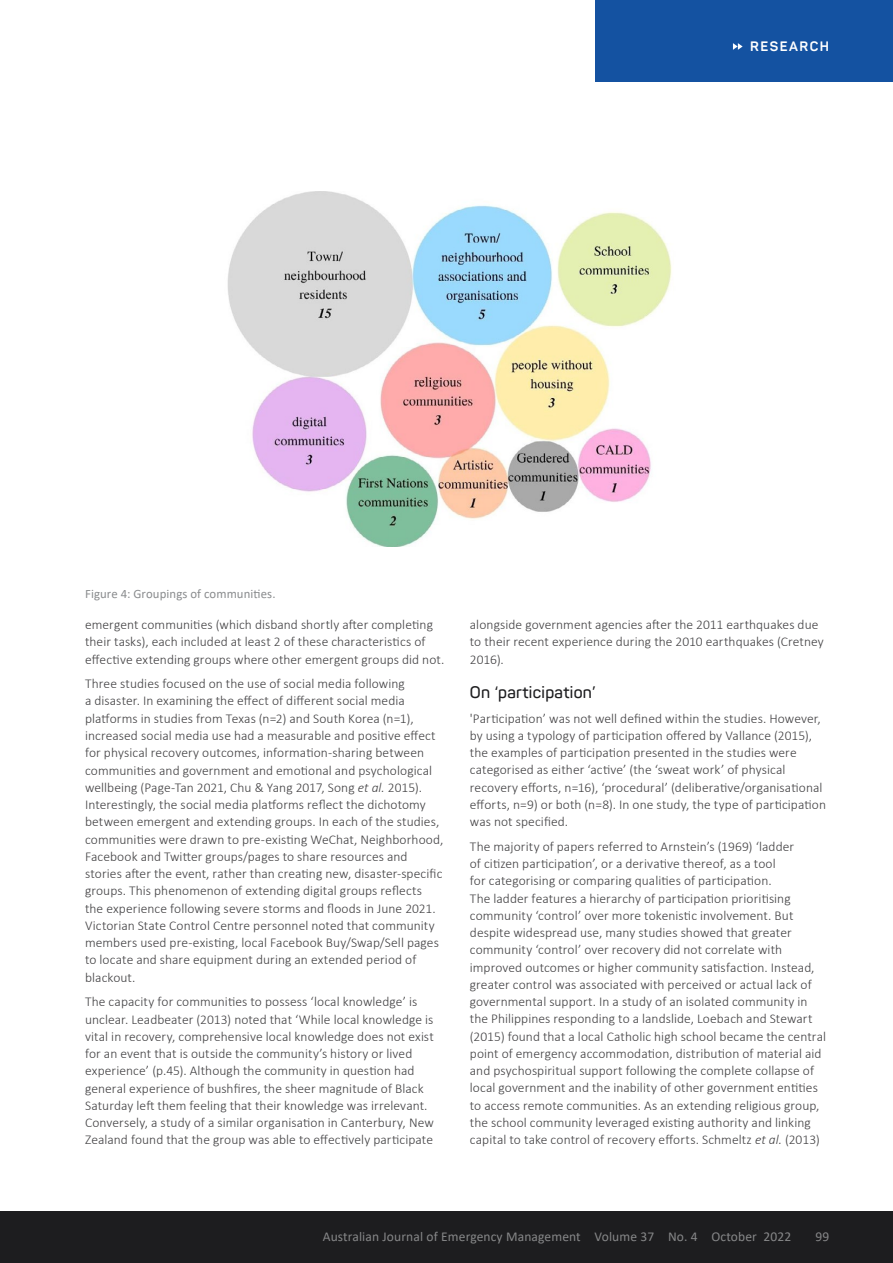
<style>
.page{position:relative;width:893px;height:1263px;background:#fff}
.page>*{position:absolute;margin:0;border:0;box-sizing:border-box;transform-origin:0 0}
.t1{font:600 16.5px "Panton";letter-spacing:.02em;color:#1d1d1f}
.t2{font:300 13.5px/17.2px "Calibri";letter-spacing:.005em;color:#414042}
.t3{font:13.5px "Calibri";letter-spacing:.01em;color:#868788}
.t4{font:700 13.5px "Panton";letter-spacing:.11em;color:#fff}
.t5{font:12.75px "Calibri";letter-spacing:.01em;color:#8a8c8e}
.s1{font-style:italic}
</style>
<div class="page">
<div style="left:596px;top:0;width:297px;height:81px;background:#1452a1"></div>
<svg style="left:733px;top:43px;width:10px;height:7px"></svg>
<div style="left:0;top:1212px;width:893px;height:51px;background:#1d1d1f"></div>
<img style="left:227px;top:192px;width:445px;height:354px">
<p class="t4" style="left:750px;top:38px;width:80px">RESEARCH</p>
<p class="t5" style="left:85px;top:584px;width:192px">Figure 4: Groupings of communities.</p>
<p class="t2" style="left:85px;top:616px;width:361px">emergent communities (which disband shortly after completing their tasks), each included at least 2 of these characteristics of effective extending groups where other emergent groups did not.</p>
<p class="t2" style="left:85px;top:675px;width:360px">Three studies focused on the use of social media following<br>a disaster. In examining the effect of different social media platforms in studies from Texas (n=2) and South Korea (n=1), increased social media use had a measurable and positive effect for physical recovery outcomes, information-sharing between communities and government and emotional and psychological wellbeing (Page-Tan 2021, Chu &amp; Yang 2017, Song <span class="s1">et al.</span> 2015).<br>Interestingly, the social media platforms reflect the dichotomy between emergent and extending groups. In each of the studies, communities were drawn to pre-existing WeChat, Neighborhood, Facebook and Twitter groups/pages to share resources and stories after the event, rather than creating new, disaster-specific groups. This phenomenon of extending digital groups reflects the experience following severe storms and floods in June 2021.<br>Victorian State Control Centre personnel noted that community members used pre-existing, local Facebook Buy/Swap/Sell pages to locate and share equipment during an extended period of blackout.</p>
<p class="t2" style="left:85px;top:993px;width:350px">The capacity for communities to possess ‘local knowledge’ is unclear. Leadbeater (2013) noted that ‘While local knowledge is vital in recovery, comprehensive local knowledge does not exist for an event that is outside the community’s history or lived experience’ (p.45). Although the community in question had general experience of bushfires, the sheer magnitude of Black Saturday left them feeling that their knowledge was irrelevant.<br>Conversely, a study of a similar organisation in Canterbury, New Zealand found that the group was able to effectively participate</p>
<p class="t2" style="left:470px;top:616px;width:355px">alongside government agencies after the 2011 earthquakes due to their recent experience during the 2010 earthquakes (Cretney<br>2016).</p>
<p class="t1" style="left:470px;top:682px;width:127px">On ‘participation’</p>
<p class="t2" style="left:470px;top:709px;width:358px">'Participation’ was not well defined within the studies. However, by using a typology of participation offered by Vallance (2015), the examples of participation presented in the studies were categorised as either ‘active’ (the ‘sweat work’ of physical recovery efforts, n=16), ‘procedural’ (deliberative/organisational efforts, n=9) or both (n=8). In one study, the type of participation was not specified.</p>
<p class="t2" style="left:470px;top:837px;width:358px">The majority of papers referred to Arnstein’s (1969) ‘ladder<br>of citizen participation’, or a derivative thereof, as a tool<br>for categorising or comparing qualities of participation.<br>The ladder features a hierarchy of participation prioritising community ‘control’ over more tokenistic involvement. But despite widespread use, many studies showed that greater community ‘control’ over recovery did not correlate with improved outcomes or higher community satisfaction. Instead, greater control was associated with perceived or actual lack of governmental support. In a study of an isolated community in the Philippines responding to a landslide, Loebach and Stewart (2015) found that a local Catholic high school became the central point of emergency accommodation, distribution of material aid and psychospiritual support following the complete collapse of local government and the inability of other government entities to access remote communities. As an extending religious group, the school community leveraged existing authority and linking capital to take control of recovery efforts. Schmeltz <span class="s1">et al.</span> (2013)</p>
<p class="t3" style="left:323px;top:1227px;width:470px">Australian Journal of Emergency Management Volume 37 No. 4 October 2022</p>
<p class="t3" style="left:815px;top:1227px;width:15px">99</p>
</div>
